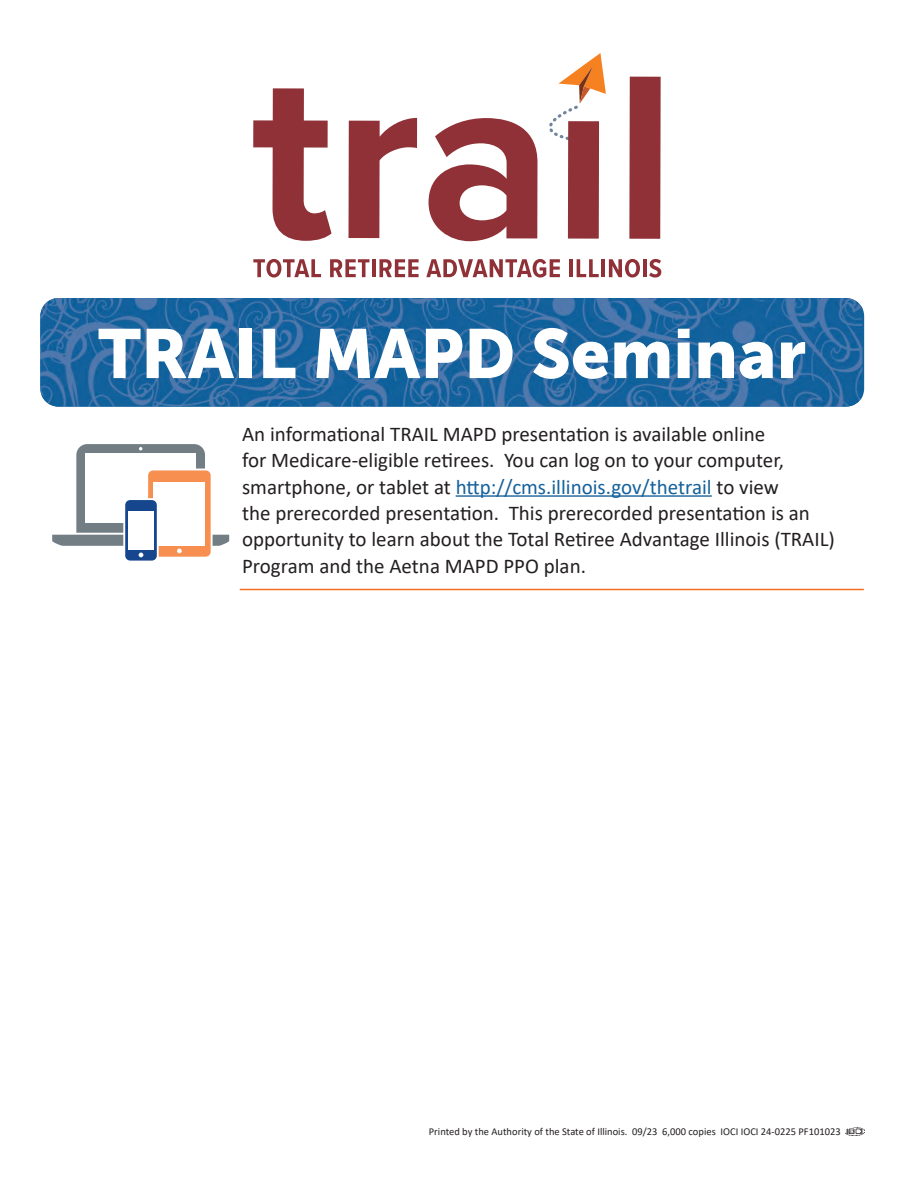
<style>
.page{position:relative;width:918px;height:1188px;background:#fff}
.page>*{position:absolute;margin:0;border:0;box-sizing:border-box;transform-origin:0 0}
.Header2{font:69px "Museo Sans 900";color:#fff}
.BodyText_12_13{font:21px/26.4px "Calibri";color:#231f20}
.BodyText_11_11_6{font:10.5px "Calibri";color:#231f20}
.s1{color:#15619b}
</style>
<div class="page">
<img style="left:40px;top:298px;width:822px;height:109px">
<hr style="left:456px;top:495px;width:256px;height:2px;background:#15619b">
<div style="left:125px;top:500px;width:32px;height:61px;background:#16468d;border-radius:5px"></div>
<svg style="left:52px;top:444px;width:177px;height:113px"></svg>
<hr style="left:240px;top:589px;width:624px;height:1px;background:#f36c21">
<svg style="left:253px;top:88px;width:79px;height:153px"></svg>
<svg style="left:349px;top:118px;width:68px;height:120px"></svg>
<div style="left:568px;top:121px;width:31px;height:118px;background:#8f3137"></div>
<div style="left:629px;top:77px;width:32px;height:162px;background:#8f3137"></div>
<svg style="left:549px;top:53px;width:57px;height:87px"></svg>
<svg style="left:428px;top:118px;width:110px;height:123px"></svg>
<svg style="left:253px;top:259px;width:68px;height:19px"></svg>
<svg style="left:330px;top:259px;width:39px;height:18px"></svg>
<hr style="left:372px;top:259px;width:4px;height:18px;background:#8f3137">
<svg style="left:379px;top:259px;width:40px;height:18px"></svg>
<svg style="left:426px;top:259px;width:134px;height:19px"></svg>
<hr style="left:569px;top:259px;width:4px;height:18px;background:#8f3137">
<svg style="left:577px;top:259px;width:22px;height:18px"></svg>
<hr style="left:602px;top:259px;width:3px;height:18px;background:#8f3137">
<svg style="left:609px;top:259px;width:31px;height:19px"></svg>
<hr style="left:643px;top:259px;width:4px;height:18px;background:#8f3137">
<svg style="left:649px;top:259px;width:12px;height:19px"></svg>
<img style="left:845px;top:1128px;width:19px;height:7px">
<h2 class="Header2" style="left:98px;top:315px;width:710px">TRAIL MAPD Seminar</h2>
<p class="BodyText_12_13" style="left:242px;top:420px;width:594px">An informational TRAIL MAPD presentation is available online<br>for Medicare-eligible retirees. You can log on to your computer, smartphone, or tablet at <span class="s1">http://cms.illinois.gov/thetrail</span> to view<br>the prerecorded presentation. This prerecorded presentation is an opportunity to learn about the Total Retiree Advantage Illinois (TRAIL)<br>Program and the Aetna MAPD PPO plan.</p>
<p class="BodyText_11_11_6" style="left:429px;top:1125px;width:413px">Printed by the Authority of the State of Illinois. 09/23 6,000 copies IOCI IOCI 24-0225 PF101023</p>
</div>
